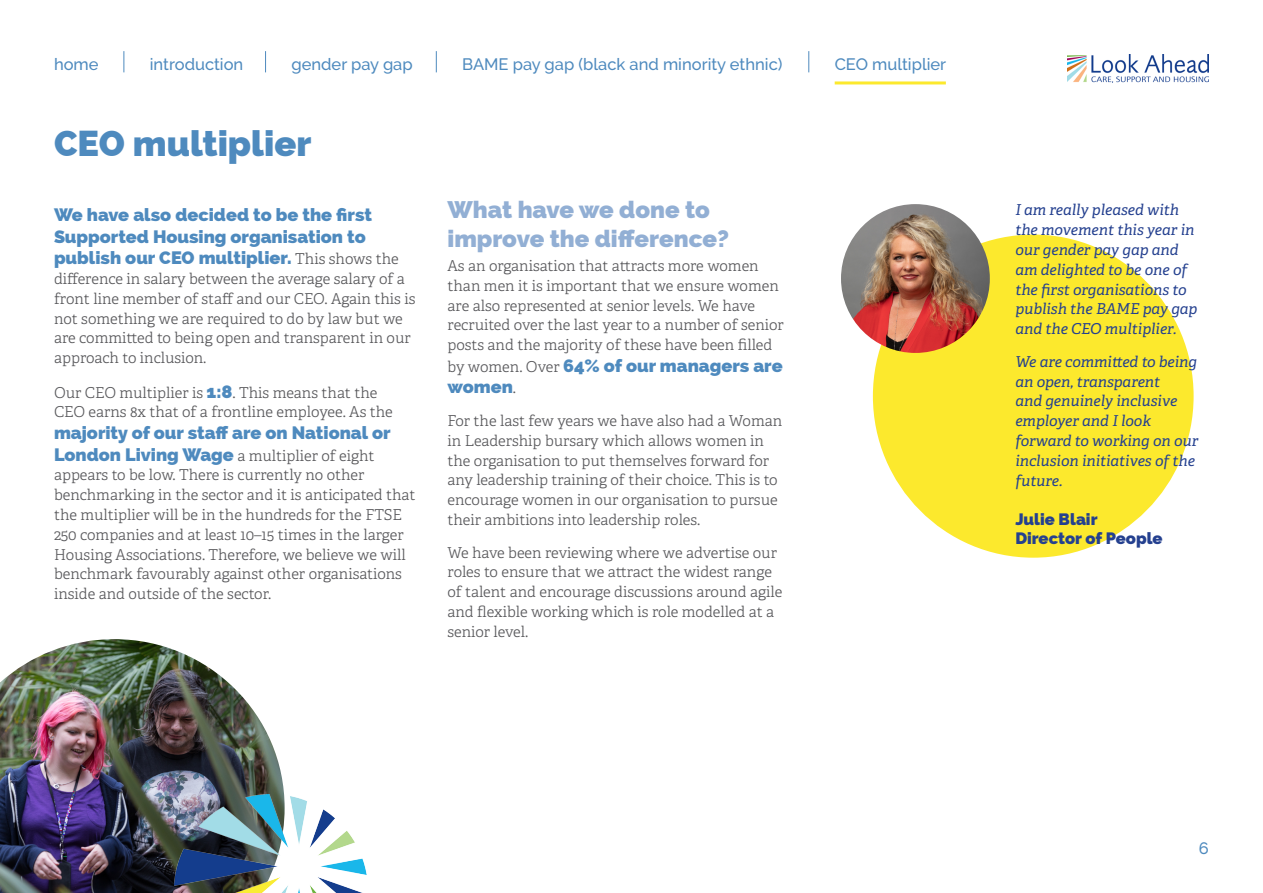
<style>
.page{position:relative;width:1263px;height:893px;background:#fff}
.page>*{position:absolute;margin:0;border:0;box-sizing:border-box;transform-origin:0 0}
.t1{font:800 36px "Raleway";color:#4e8abe}
.t2{font:800 24px/28.8px "Raleway";color:#92afd4}
.t3{font:800 18px/21.6px "Raleway";color:#4e8abe}
.t4{font:500 16.5px "Raleway";color:#4e8abe}
.t5{font:800 16.5px/19.8px "Raleway";color:#24408f}
.t6{font:300 15px/19.8px "Adelle";color:#58585b}
.t7{font:italic 15px/19.8px "Adelle";color:#24408f}
.s1{font-family:"Adelle";font-weight:300;font-size:15px;color:#58585b}
.s2{font-family:"Raleway";font-weight:800;font-size:18px;color:#4e8abe}
</style>
<div class="page">
<svg style="left:265px;top:51px;width:1px;height:21px"></svg>
<svg style="left:436px;top:51px;width:1px;height:21px"></svg>
<svg style="left:808px;top:51px;width:1px;height:21px"></svg>
<svg style="left:124px;top:51px;width:1px;height:21px"></svg>
<img style="left:1067px;top:54px;width:142px;height:28px">
<div style="left:873px;top:235px;width:320px;height:323px;background:#fce92d;border-radius:50%"></div>
<img style="left:841px;top:204px;width:149px;height:149px;border-radius:74px">
<hr style="left:835px;top:81px;width:111px;height:3px;background:#fce92d">
<img style="left:0;top:639px;width:284px;height:254px">
<img style="left:175px;top:794px;width:192px;height:99px">
<p class="t4" style="left:54px;top:54px;width:46px">home</p>
<p class="t4" style="left:150px;top:54px;width:95px">introduction</p>
<p class="t4" style="left:291px;top:54px;width:123px">gender pay gap</p>
<p class="t4" style="left:462px;top:54px;width:322px">BAME pay gap (black and minority ethnic)</p>
<p class="t4" style="left:835px;top:54px;width:113px">CEO multiplier</p>
<h1 class="t1" style="left:54px;top:123px;width:259px">CEO multiplier</h1>
<p class="t3" style="left:54px;top:204px;width:346px">We have also decided to be the first<br>Supported Housing organisation to publish our CEO multiplier. <span class="s1">This shows the</span></p>
<p class="t6" style="left:54px;top:268px;width:363px">difference in salary between the average salary of a front line member of staff and our CEO. Again this is not something we are required to do by law but we are committed to being open and transparent in our approach to inclusion.</p>
<p class="t6" style="left:54px;top:382px;width:340px">Our CEO multiplier is <span class="s2">1:8</span>. This means that the<br>CEO earns 8x that of a frontline employee. As the</p>
<p class="t3" style="left:54px;top:422px;width:338px">majority of our staff are on National or</p>
<p class="t6" style="left:54px;top:445px;width:363px"><span class="s2">London Living Wage</span> a multiplier of eight appears to be low. There is currently no other benchmarking in the sector and it is anticipated that the multiplier will be in the hundreds for the FTSE 250 companies and at least 10–15 times in the larger Housing Associations. Therefore, we believe we will benchmark favourably against other organisations inside and outside of the sector.</p>
<h2 class="t2" style="left:447px;top:195px;width:283px">What have we done to improve the difference?</h2>
<p class="t6" style="left:447px;top:255px;width:338px">As an organisation that attracts more women than men it is important that we ensure women are also represented at senior levels. We have recruited over the last year to a number of senior posts and the majority of these have been filled</p>
<p class="t3" style="left:447px;top:355px;width:337px"><span class="s1">by women. Over</span> 64% of our managers are women<span class="s1">.</span></p>
<p class="t6" style="left:447px;top:410px;width:336px">For the last few years we have also had a Woman in Leadership bursary which allows women in the organisation to put themselves forward for any leadership training of their choice. This is to encourage women in our organisation to pursue their ambitions into leadership roles.</p>
<p class="t6" style="left:447px;top:542px;width:336px">We have been reviewing where we advertise our roles to ensure that we attract the widest range of talent and encourage discussions around agile and flexible working which is role modelled at a senior level.</p>
<p class="t7" style="left:1015px;top:200px;width:184px">I am really pleased with the movement this year in our gender pay gap and am delighted to be one of the first organisations to publish the BAME pay gap and the CEO multiplier.</p>
<p class="t7" style="left:1015px;top:351px;width:184px">We are committed to being an open, transparent<br>and genuinely inclusive employer and I look forward to working on our inclusion initiatives of the future.</p>
<p class="t5" style="left:1015px;top:509px;width:149px">Julie Blair<br>Director of People</p>
<p class="t4" style="left:1199px;top:839px;width:11px">6</p>
</div>
